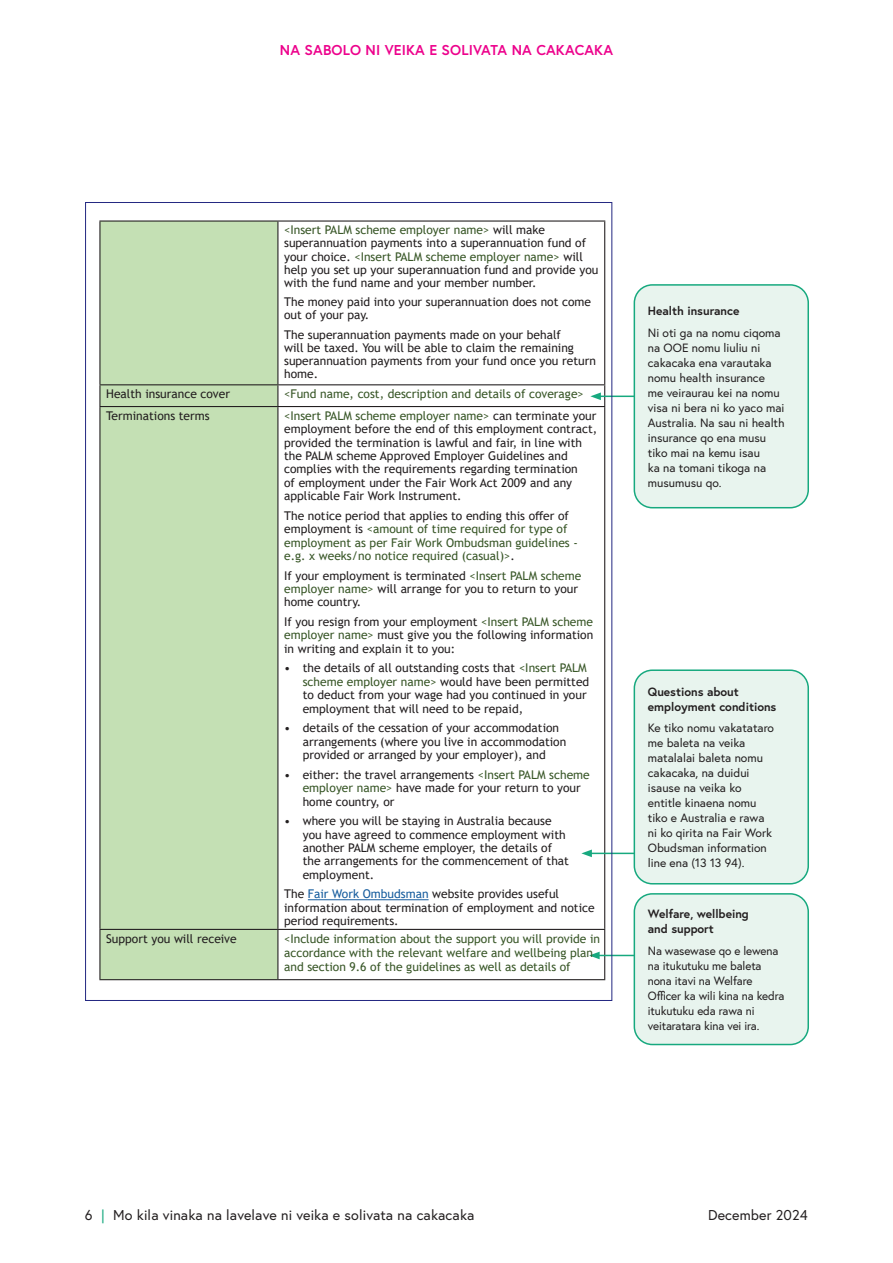
<style>
.page{position:relative;width:893px;height:1263px;background:#fff}
.page>*{position:absolute;margin:0;border:0;box-sizing:border-box;transform-origin:0 0}
.t1{font:14.25px "Europa";letter-spacing:.01em;color:#231f20}
.t2{font:700 14.25px "Europa";letter-spacing:.01em;color:#ed028c}
.t3{font:12px/13.4px "Trebuchet MS";color:#231f20}
.t4{font:12px/15px "Europa";color:#231f20}
.t5{font:12px/13.4px "Trebuchet MS";color:#395728}
.t6{font:700 12px/15px "Europa";color:#231f20}
.s1{color:#395728}
.s2{color:#231f20}
.s3{color:#175d9e}
.s4{color:#17a97f}
</style>
<div class="page">
<div style="left:100px;top:222px;width:177px;height:757px;background:#c4e0b4"></div>
<hr style="left:99px;top:220px;width:179px;height:2px;background:#231f20">
<hr style="left:99px;top:222px;width:1px;height:162px;background:#231f20">
<hr style="left:278px;top:220px;width:327px;height:2px;background:#231f20">
<hr style="left:277px;top:222px;width:1px;height:162px;background:#231f20">
<hr style="left:604px;top:222px;width:1px;height:162px;background:#231f20">
<hr style="left:99px;top:384px;width:179px;height:1px;background:#231f20">
<svg style="left:99px;top:385px;width:1px;height:21px"></svg>
<hr style="left:278px;top:384px;width:327px;height:1px;background:#231f20">
<svg style="left:277px;top:385px;width:1px;height:21px"></svg>
<hr style="left:99px;top:406px;width:179px;height:1px;background:#231f20">
<hr style="left:99px;top:407px;width:1px;height:522px;background:#231f20">
<hr style="left:278px;top:406px;width:327px;height:1px;background:#231f20">
<hr style="left:277px;top:407px;width:1px;height:522px;background:#231f20">
<hr style="left:604px;top:407px;width:1px;height:522px;background:#231f20">
<hr style="left:99px;top:929px;width:179px;height:1px;background:#231f20">
<hr style="left:99px;top:930px;width:1px;height:49px;background:#231f20">
<hr style="left:278px;top:929px;width:327px;height:1px;background:#231f20">
<hr style="left:277px;top:930px;width:1px;height:49px;background:#231f20">
<hr style="left:604px;top:930px;width:1px;height:49px;background:#231f20">
<hr style="left:99px;top:979px;width:179px;height:1px;background:#231f20">
<hr style="left:278px;top:979px;width:327px;height:1px;background:#231f20">
<hr style="left:597px;top:955px;width:127px;height:1px;background:#17a97f">
<svg style="left:589px;top:952px;width:11px;height:7px"></svg>
<hr style="left:590px;top:853px;width:134px;height:1px;background:#17a97f">
<svg style="left:581px;top:849px;width:11px;height:8px"></svg>
<div style="left:634px;top:670px;width:174px;height:214px;background:#e8f4ee;border-radius:18px"></div>
<hr style="left:599px;top:396px;width:134px;height:1px;background:#17a97f">
<svg style="left:590px;top:385px;width:15px;height:21px"></svg>
<div style="left:634px;top:669px;width:175px;height:215px;border:2px solid #17a97f;border-radius:18px"></div>
<div style="left:634px;top:285px;width:174px;height:223px;background:#e8f4ee;border-radius:18px"></div>
<hr style="left:308px;top:899px;width:121px;height:1px;background:#175d9e">
<div style="left:634px;top:894px;width:174px;height:150px;background:#e8f4ee;border-radius:18px"></div>
<div style="left:634px;top:893px;width:175px;height:152px;border:2px solid #17a97f;border-radius:18px"></div>
<div style="left:634px;top:284px;width:175px;height:224px;border:2px solid #17a97f;border-radius:18px"></div>
<p class="t2" style="left:280px;top:40px;width:335px">NA SABOLO NI VEIKA E SOLIVATA NA CAKACAKA</p>
<p class="t3" style="left:284px;top:223px;width:316px"><span class="s1">&lt;Insert PALM scheme employer name&gt;</span> will make superannuation payments into a superannuation fund of your choice. <span class="s1">&lt;Insert PALM scheme employer name&gt;</span> will help you set up your superannuation fund and provide you with the fund name and your member number.</p>
<p class="t3" style="left:284px;top:295px;width:308px">The money paid into your superannuation does not come out of your pay.</p>
<p class="t3" style="left:284px;top:328px;width:313px">The superannuation payments made on your behalf<br>will be taxed. You will be able to claim the remaining superannuation payments from your fund once you return home.</p>
<p class="t3" style="left:106px;top:387px;width:125px">Health insurance cover</p>
<p class="t5" style="left:284px;top:387px;width:301px">&lt;Fund name, cost, description and details of coverage&gt;</p>
<p class="t3" style="left:106px;top:409px;width:105px">Terminations terms</p>
<p class="t3" style="left:284px;top:409px;width:315px"><span class="s1">&lt;Insert PALM scheme employer name&gt;</span> can terminate your employment before the end of this employment contract, provided the termination is lawful and fair, in line with the PALM scheme Approved Employer Guidelines and complies with the requirements regarding termination<br>of employment under the Fair Work Act 2009 and any applicable Fair Work Instrument.</p>
<p class="t5" style="left:284px;top:509px;width:295px"><span class="s2">The notice period that applies to ending this offer of employment is</span> &lt;amount of time required for type of employment as per Fair Work Ombudsman guidelines - e.g. x weeks/no notice required (casual)&gt;<span class="s2">.</span></p>
<p class="t3" style="left:284px;top:569px;width:299px">If your employment is terminated <span class="s1">&lt;Insert PALM scheme employer name&gt;</span> will arrange for you to return to your home country.</p>
<p class="t3" style="left:284px;top:615px;width:311px;text-align:justify">If you resign from your employment <span class="s1">&lt;Insert PALM scheme employer name&gt;</span> must give you the following information in writing and explain it to you:</p>
<p class="t3" style="left:303px;top:661px;width:288px;text-indent:-19px">• the details of all outstanding costs that <span class="s1">&lt;Insert PALM scheme employer name&gt;</span> would have been permitted to deduct from your wage had you continued in your employment that will need to be repaid,</p>
<p class="t3" style="left:303px;top:721px;width:265px;text-indent:-19px">• details of the cessation of your accommodation arrangements (where you live in accommodation provided or arranged by your employer), and</p>
<p class="t3" style="left:303px;top:768px;width:289px;text-indent:-19px">• either: the travel arrangements <span class="s1">&lt;Insert PALM scheme employer name&gt;</span> have made for your return to your home country, or</p>
<p class="t3" style="left:303px;top:814px;width:268px;text-indent:-19px">• where you will be staying in Australia because you have agreed to commence employment with another PALM scheme employer, the details of the arrangements for the commencement of that employment.</p>
<p class="t3" style="left:284px;top:887px;width:312px">The <span class="s3">Fair Work Ombudsman</span> website provides useful information about termination of employment and notice period requirements.</p>
<p class="t3" style="left:106px;top:932px;width:132px">Support you will receive</p>
<p class="t5" style="left:284px;top:931px;width:317px;line-height:14.2px">&lt;Include information about the support you will provide in accordance with the relevant welfare and wellbeing plan and section 9.6 of the guidelines as well as details of</p>
<p class="t6" style="left:648px;top:303px;width:93px">Health insurance</p>
<p class="t4" style="left:648px;top:325px;width:138px">Ni oti ga na nomu ciqoma na OOE nomu liuliu ni cakacaka ena varautaka nomu health insurance<br>me veiraurau kei na nomu visa ni bera ni ko yaco mai<br>Australia. Na sau ni health insurance qo ena musu tiko mai na kemu isau<br>ka na tomani tikoga na musumusu qo.</p>
<p class="t6" style="left:648px;top:684px;width:130px">Questions about employment conditions</p>
<p class="t4" style="left:648px;top:720px;width:128px">Ke tiko nomu vakatataro me baleta na veika matalalai baleta nomu cakacaka, na duidui isause na veika ko entitle kinaena nomu tiko e Australia e rawa ni ko qirita na Fair Work<br>Obudsman information line ena (13 13 94).</p>
<p class="t6" style="left:648px;top:906px;width:102px">Welfare, wellbeing and support</p>
<p class="t4" style="left:648px;top:943px;width:138px">Na wasewase qo e lewena na itukutuku me baleta nona itavi na Welfare<br>Officer ka wili kina na kedra itukutuku eda rawa ni veitaratara kina vei ira.</p>
<p class="t1" style="left:85px;top:1205px;width:391px">6 <span class="s4">|</span> Mo kila vinaka na lavelave ni veika e solivata na cakacaka</p>
<p class="t1" style="left:708px;top:1205px;width:101px">December 2024</p>
</div>
